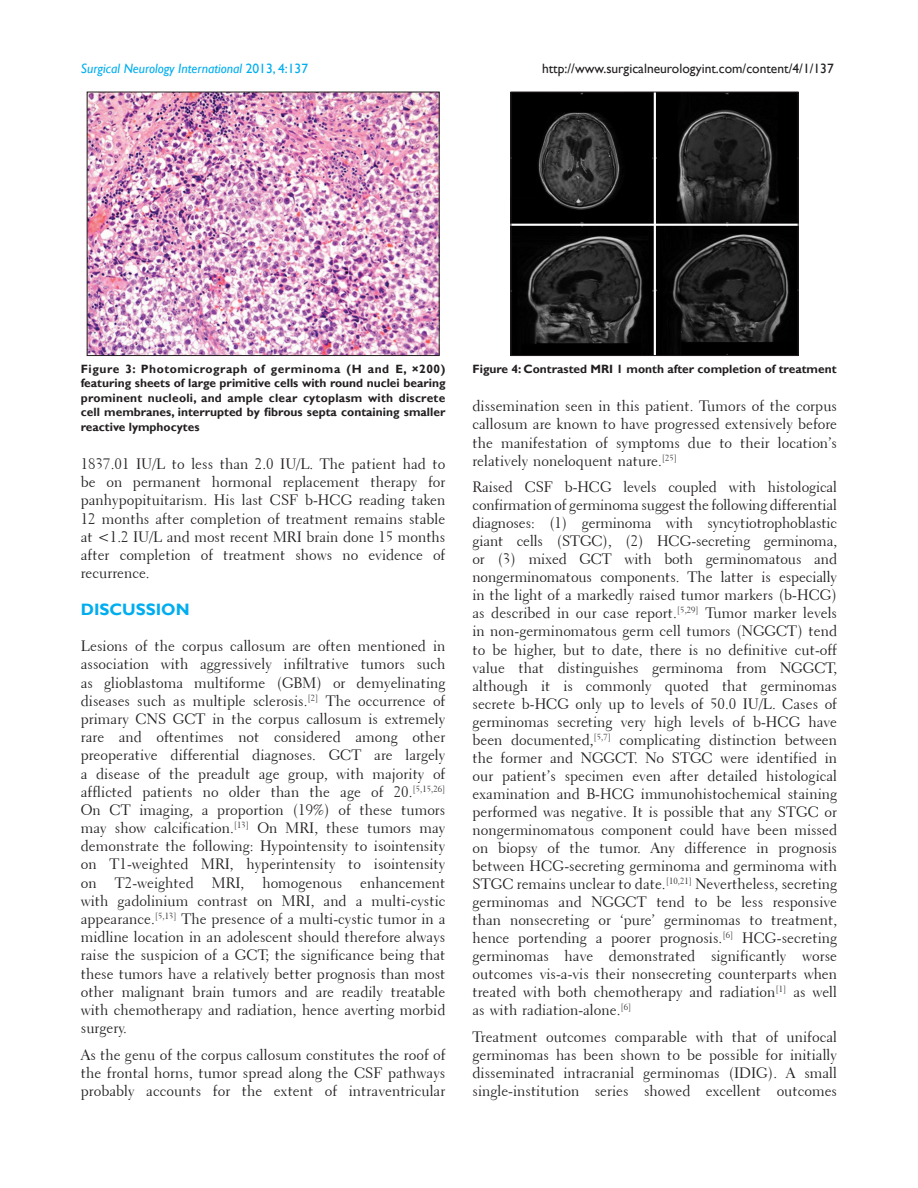
<style>
.page{position:relative;width:918px;height:1188px;background:#fff}
.page>*{position:absolute;margin:0;border:0;box-sizing:border-box;transform-origin:0 0}
.t1{font:700 16.5px "Gill Sans";color:#00aeef}
.TX{font:15px/18px "Transitional 521 BT Roman A";color:#231f20;text-align:justify}
.t2{font:13.5px "Gill Sans";color:#231f20}
.t3{font:italic 13.5px "Gill Sans";color:#00aeef}
.FGC{font:700 12px/14.4px "Gill Sans";color:#231f20;text-align:justify}
.FGC-2{font:700 12px "Gill Sans";letter-spacing:.045em;color:#231f20}
.s1{font-style:normal}
</style>
<div class="page">
<img style="left:513px;top:94px;width:283px;height:260px">
<div style="left:511px;top:92px;width:287px;height:264px;border:1px solid #231f20"></div>
<img style="left:89px;top:94px;width:348px;height:260px">
<div style="left:87px;top:92px;width:352px;height:264px;border:1px solid #231f20"></div>
<p class="t3" style="left:81px;top:61px;width:229px">Surgical Neurology International <span class="s1">2013, 4:137</span></p>
<p class="t2" style="left:542px;top:61px;width:293px">http://www.surgicalneurologyint.com/content/4/1/137</p>
<p class="FGC-2" style="left:81px;top:362px;width:366px">Figure 3: Photomicrograph of germinoma (H and E, ×200)</p>
<p class="FGC" style="left:472px;top:362px;width:366px">Figure 4: Contrasted MRI 1 month after completion of treatment</p>
<p class="FGC" style="left:81px;top:377px;width:366px">featuring sheets of large primitive cells with round nuclei bearing prominent nucleoli, and ample clear cytoplasm with discrete cell membranes, interrupted by fibrous septa containing smaller reactive lymphocytes</p>
<p class="TX" style="left:472px;top:397px;width:366px">dissemination seen in this patient. Tumors of the corpus callosum are known to have progressed extensively before the manifestation of symptoms due to their location’s relatively noneloquent nature.<sup>[25]</sup></p>
<p class="TX" style="left:472px;top:478px;width:366px">Raised CSF b‑HCG levels coupled with histological confirmation of germinoma suggest the following differential diagnoses: (1) germinoma with syncytiotrophoblastic giant cells (STGC), (2) HCG‑secreting germinoma, or (3) mixed GCT with both germinomatous and nongerminomatous components. The latter is especially in the light of a markedly raised tumor markers (b‑HCG) as described in our case report.<sup>[5,29]</sup> Tumor marker levels in non‑germinomatous germ cell tumors (NGGCT) tend to be higher, but to date, there is no definitive cut‑off value that distinguishes germinoma from NGGCT, although it is commonly quoted that germinomas secrete b‑HCG only up to levels of 50.0 IU/L. Cases of germinomas secreting very high levels of b‑HCG have been documented,<sup>[5,7]</sup> complicating distinction between the former and NGGCT. No STGC were identified in our patient’s specimen even after detailed histological examination and B‑HCG immunohistochemical staining performed was negative. It is possible that any STGC or nongerminomatous component could have been missed on biopsy of the tumor. Any difference in prognosis between HCG‑secreting germinoma and germinoma with STGC remains unclear to date.<sup>[10,21]</sup> Nevertheless, secreting germinomas and NGGCT tend to be less responsive than nonsecreting or ‘pure’ germinomas to treatment, hence portending a poorer prognosis.<sup>[6]</sup> HCG‑secreting germinomas have demonstrated significantly worse outcomes vis‑a‑vis their nonsecreting counterparts when treated with both chemotherapy and radiation<sup>[1]</sup> as well as with radiation‑alone.<sup>[6]</sup></p>
<p class="TX" style="left:472px;top:1028px;width:366px">Treatment outcomes comparable with that of unifocal germinomas has been shown to be possible for initially disseminated intracranial germinomas (IDIG). A small single‑institution series showed excellent outcomes</p>
<p class="TX" style="left:81px;top:455px;width:366px">1837.01 IU/L to less than 2.0 IU/L. The patient had to be on permanent hormonal replacement therapy for panhypopituitarism. His last CSF b‑HCG reading taken 12 months after completion of treatment remains stable at &lt;1.2 IU/L and most recent MRI brain done 15 months after completion of treatment shows no evidence of recurrence.</p>
<h1 class="t1" style="left:81px;top:600px;width:110px">DISCUSSION</h1>
<p class="TX" style="left:81px;top:637px;width:366px">Lesions of the corpus callosum are often mentioned in association with aggressively infiltrative tumors such as glioblastoma multiforme (GBM) or demyelinating diseases such as multiple sclerosis.<sup>[2]</sup> The occurrence of primary CNS GCT in the corpus callosum is extremely rare and oftentimes not considered among other preoperative differential diagnoses. GCT are largely a disease of the preadult age group, with majority of afflicted patients no older than the age of 20.<sup>[5,15,26] </sup>On CT imaging, a proportion (19%) of these tumors may show calcification.<sup>[13]</sup> On MRI, these tumors may demonstrate the following: Hypointensity to isointensity on T1‑weighted MRI, hyperintensity to isointensity on T2‑weighted MRI, homogenous enhancement with gadolinium contrast on MRI, and a multi‑cystic appearance.<sup>[5,13]</sup> The presence of a multi‑cystic tumor in a midline location in an adolescent should therefore always raise the suspicion of a GCT; the significance being that these tumors have a relatively better prognosis than most other malignant brain tumors and are readily treatable with chemotherapy and radiation, hence averting morbid surgery.</p>
<p class="TX" style="left:81px;top:1046px;width:366px">As the genu of the corpus callosum constitutes the roof of the frontal horns, tumor spread along the CSF pathways probably accounts for the extent of intraventricular</p>
</div>
